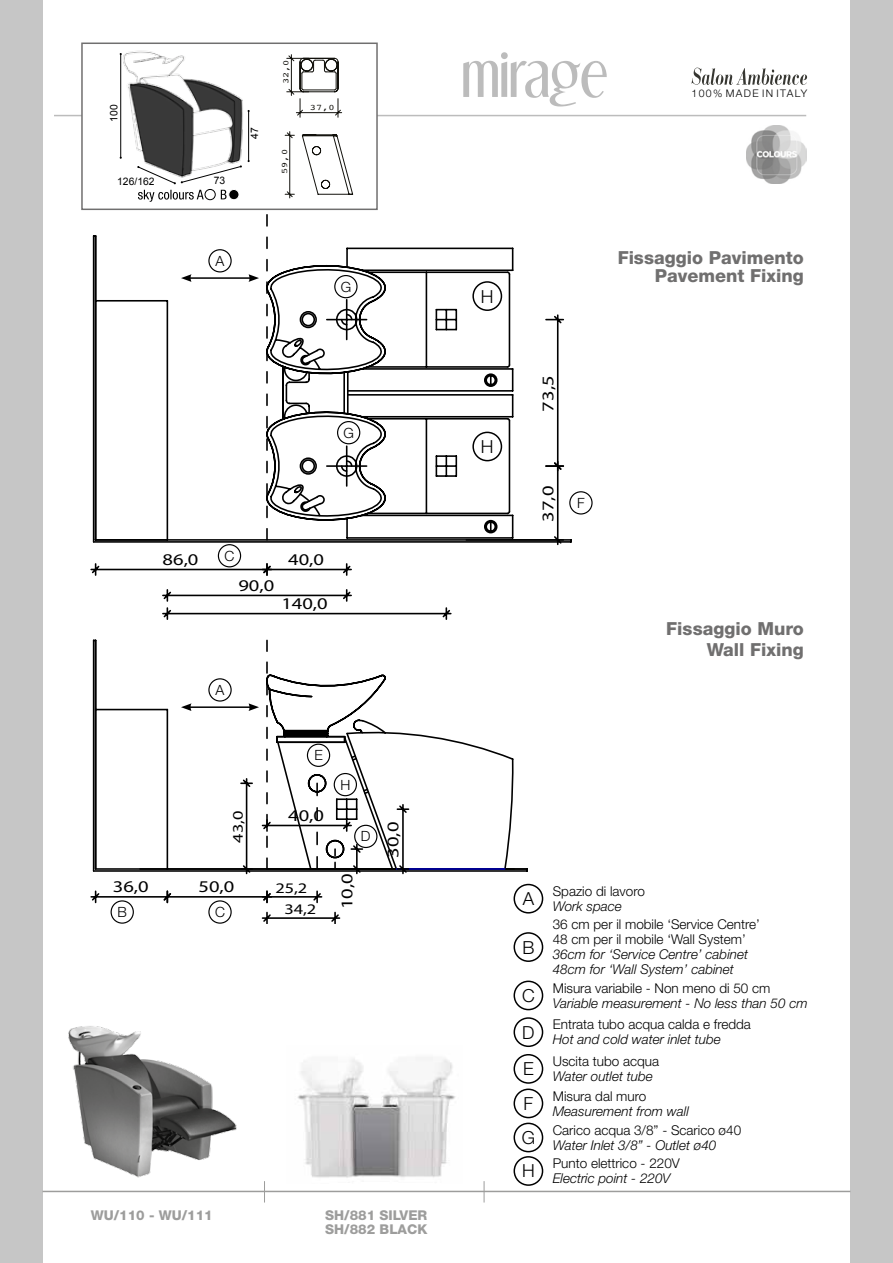
<style>
.page{position:relative;width:893px;height:1263px;background:#fff}
.page>*{position:absolute;margin:0;border:0;box-sizing:border-box;transform-origin:0 0}
.t1{font:52.5px "Dream Orphans";color:#bcbcbc}
.t2{font:800 18px/18px "Helvetica Neue LT Std";color:#706f6f;text-align:right}
.t3{font:300 18px "Helvetica Neue LT Std";color:#000}
.t4{font:16.35px "Myriad Pro";color:#000;scale:1.25 1}
.t5{font:14.7px/21.3px "Myriad Pro";color:#000;scale:1.25 1}
.t6{font:300 14.1px "Helvetica Neue LT Std";color:#000}
.t7{font:300 13.5px/15px "Helvetica Neue LT Std";color:#000}
.t8{font:italic 300 13.5px/15px "Helvetica Neue LT Std";color:#000}
.t9{font:800 13.5px/13.5px "Helvetica Neue LT Std";color:#9d9d9c}
.t10{font:300 10.5px "Helvetica Neue LT Std";letter-spacing:.13em;color:#000}
.t11{font:10.35px "Arial";color:#000}
.t12{font:8.25px "Courier";color:#12110c;scale:1.25 1}
.s1{font-style:normal}
.s2{font-style:italic}
</style>
<div class="page">
<div style="left:850px;top:0;width:43px;height:1263px;background:#c6c6c6"></div>
<div style="left:0;top:0;width:43px;height:1263px;background:#c6c6c6"></div>
<hr style="left:54px;top:115px;width:752px;height:1px;background:#bcbcbc">
<svg style="left:691px;top:68px;width:116px;height:17px"></svg>
<div style="left:81px;top:43px;width:297px;height:167px;background:#fff;border:2px solid #706f6f"></div>
<svg style="left:138px;top:190px;width:89px;height:12px"></svg>
<div style="left:205px;top:189px;width:10px;height:11px;background:#fff;border-radius:50%"></div>
<div style="left:205px;top:189px;width:10px;height:11px;border:1px solid #000;border-radius:50%"></div>
<div style="left:229px;top:189px;width:10px;height:11px;background:#000;border-radius:50%"></div>
<div style="left:229px;top:189px;width:10px;height:11px;border:1px solid #fff;border-radius:50%"></div>
<img style="left:116px;top:42px;width:133px;height:123px">
<hr style="left:120px;top:54px;width:1px;height:104px;background:#000">
<hr style="left:248px;top:111px;width:1px;height:50px;background:#000">
<svg style="left:137px;top:165px;width:105px;height:19px"></svg>
<svg style="left:285px;top:54px;width:68px;height:145px"></svg>
<img style="left:68px;top:1026px;width:169px;height:152px">
<img style="left:297px;top:1057px;width:159px;height:121px">
<hr style="left:43px;top:1191px;width:807px;height:1px;background:#9d9d9c">
<svg style="left:484px;top:1181px;width:1px;height:21px"></svg>
<svg style="left:264px;top:1181px;width:1px;height:21px"></svg>
<hr style="left:93px;top:236px;width:1px;height:306px;background:#000">
<hr style="left:93px;top:640px;width:1px;height:231px;background:#000">
<svg style="left:90px;top:562px;width:262px;height:14px"></svg>
<svg style="left:90px;top:890px;width:233px;height:14px"></svg>
<svg style="left:261px;top:911px;width:80px;height:13px"></svg>
<svg style="left:162px;top:589px;width:290px;height:31px"></svg>
<div style="left:513px;top:932px;width:30px;height:30px;border:2px solid #000;border-radius:50%"></div>
<div style="left:513px;top:980px;width:30px;height:30px;border:2px solid #000;border-radius:50%"></div>
<div style="left:513px;top:884px;width:30px;height:29px;border:2px solid #000;border-radius:50%"></div>
<div style="left:513px;top:1017px;width:30px;height:30px;border:2px solid #000;border-radius:50%"></div>
<div style="left:513px;top:1054px;width:30px;height:30px;border:2px solid #000;border-radius:50%"></div>
<div style="left:513px;top:1088px;width:30px;height:30px;border:2px solid #000;border-radius:50%"></div>
<div style="left:513px;top:1122px;width:30px;height:30px;border:2px solid #000;border-radius:50%"></div>
<div style="left:513px;top:1156px;width:30px;height:30px;border:2px solid #000;border-radius:50%"></div>
<svg style="left:94px;top:639px;width:434px;height:236px"></svg>
<svg style="left:94px;top:215px;width:478px;height:331px"></svg>
<div style="left:111px;top:900px;width:23px;height:24px;border:1px solid #000;border-radius:50%"></div>
<div style="left:208px;top:900px;width:24px;height:24px;border:1px solid #000;border-radius:50%"></div>
<div style="left:218px;top:544px;width:23px;height:23px;border:1px solid #000;border-radius:50%"></div>
<div style="left:354px;top:825px;width:23px;height:23px;border:1px solid #000;border-radius:50%"></div>
<div style="left:307px;top:744px;width:23px;height:23px;border:1px solid #000;border-radius:50%"></div>
<div style="left:569px;top:491px;width:24px;height:23px;border:1px solid #000;border-radius:50%"></div>
<div style="left:472px;top:281px;width:30px;height:30px;border:2px solid #000;border-radius:50%"></div>
<div style="left:472px;top:432px;width:30px;height:29px;border:2px solid #000;border-radius:50%"></div>
<div style="left:334px;top:773px;width:23px;height:23px;border:1px solid #000;border-radius:50%"></div>
<img style="left:747px;top:125px;width:59px;height:59px">
<p class="t11" style="left:107px;top:122px;width:19px;rotate:-90deg">100</p>
<p class="t11" style="left:117px;top:174px;width:39px">126/162</p>
<p class="t11" style="left:214px;top:174px;width:13px">73</p>
<p class="t11" style="left:248px;top:139px;width:13px;rotate:-90deg">47</p>
<p class="t12" style="left:280px;top:84px;width:21px;rotate:-90deg">32,0</p>
<p class="t12" style="left:278px;top:174px;width:21px;rotate:-90deg">59,0</p>
<p class="t12" style="left:310px;top:101px;width:21px">37,0</p>
<p class="t6" style="left:216px;top:252px;width:10px">A</p>
<p class="t6" style="left:341px;top:278px;width:12px">G</p>
<p class="t6" style="left:343px;top:424px;width:12px">G</p>
<p class="t6" style="left:225px;top:547px;width:11px">C</p>
<p class="t4" style="left:163px;top:550px;width:30px">86,0</p>
<p class="t4" style="left:288px;top:550px;width:30px">40,0</p>
<p class="t4" style="left:238px;top:575px;width:30px">90,0</p>
<p class="t4" style="left:281px;top:594px;width:39px">140,0</p>
<p class="t6" style="left:216px;top:681px;width:10px">A</p>
<p class="t5" style="left:227px;top:843px;width:27px;rotate:-90deg">43,0</p>
<p class="t6" style="left:314px;top:747px;width:10px">E</p>
<p class="t4" style="left:288px;top:805px;width:30px">40,0</p>
<p class="t6" style="left:340px;top:776px;width:11px">H</p>
<p class="t6" style="left:361px;top:828px;width:11px">D</p>
<p class="t4" style="left:113px;top:877px;width:30px">36,0</p>
<p class="t4" style="left:199px;top:877px;width:30px">50,0</p>
<p class="t4" style="left:337px;top:909px;width:30px;rotate:-90deg">10,0</p>
<p class="t5" style="left:284px;top:877px;width:27px;text-indent:-9px">25,2<br>34,2</p>
<p class="t6" style="left:118px;top:903px;width:11px">B</p>
<p class="t6" style="left:215px;top:903px;width:11px">C</p>
<p class="t4" style="left:383px;top:858px;width:30px;rotate:-90deg">30,0</p>
<p class="t9" style="left:91px;top:1209px;width:124px">WU/110 - WU/111</p>
<p class="t9" style="left:325px;top:1209px;width:104px">SH/881 SILVER<br>SH/882 BLACK</p>
<h1 class="t1" style="left:462px;top:44px;width:148px">MIRAGE</h1>
<p class="t10" style="left:691px;top:87px;width:117px">100% MADE IN ITALY</p>
<h2 class="t3" style="left:481px;top:285px;width:14px">H</h2>
<h2 class="t3" style="left:481px;top:435px;width:14px">H</h2>
<h2 class="t2" style="left:618px;top:249px;width:188px">Fissaggio Pavimento<br>Pavement Fixing</h2>
<p class="t4" style="left:538px;top:411px;width:30px;rotate:-90deg">73,5</p>
<p class="t4" style="left:538px;top:522px;width:30px;rotate:-90deg">37,0</p>
<p class="t6" style="left:577px;top:494px;width:9px">F</p>
<h2 class="t2" style="left:666px;top:618px;width:139px;line-height:21px">Fissaggio Muro<br>Wall Fixing</h2>
<h2 class="t3" style="left:523px;top:888px;width:13px">A</h2>
<p class="t7" style="left:553px;top:883px;width:94px">Spazio di lavoro</p>
<p class="t8" style="left:553px;top:898px;width:71px">Work space</p>
<p class="t7" style="left:553px;top:917px;width:209px">36 cm per il mobile ‘Service Centre’<br>48 cm per il mobile ‘Wall System’</p>
<p class="t8" style="left:553px;top:947px;width:197px">36cm for ‘Service Centre’ cabinet<br>48cm for ‘Wall System’ cabinet</p>
<h2 class="t3" style="left:522px;top:936px;width:14px">B</h2>
<p class="t8" style="left:522px;top:980px;width:287px;text-align:center"><span class="s1">Misura variabile - Non meno di 50 cm<br></span><sup>C</sup> Variable measurement - No less than 50 cm</p>
<p class="t7" style="left:522px;top:1017px;width:230px;text-indent:31px">Entrata tubo acqua calda e fredda<br><sup>D</sup> <span class="s2">Hot and cold water inlet tube</span></p>
<p class="t7" style="left:553px;top:1053px;width:108px">Uscita tubo acqua</p>
<p class="t8" style="left:553px;top:1069px;width:102px">Water outlet tube</p>
<h2 class="t3" style="left:523px;top:1058px;width:12px">E</h2>
<p class="t7" style="left:553px;top:1088px;width:95px">Misura dal muro</p>
<p class="t8" style="left:553px;top:1103px;width:138px">Measurement from wall</p>
<h2 class="t3" style="left:524px;top:1092px;width:11px">F</h2>
<p class="t7" style="left:522px;top:1122px;width:221px;text-indent:31px">Carico acqua 3/8” - Scarico ø40<br><sup>G</sup> <span class="s2">Water Inlet 3/8” - Outlet ø40</span></p>
<h2 class="t3" style="left:522px;top:1160px;width:14px">H</h2>
<p class="t7" style="left:553px;top:1156px;width:129px">Punto elettrico - 220V</p>
<p class="t8" style="left:553px;top:1171px;width:119px">Electric point - 220V</p>
</div>
